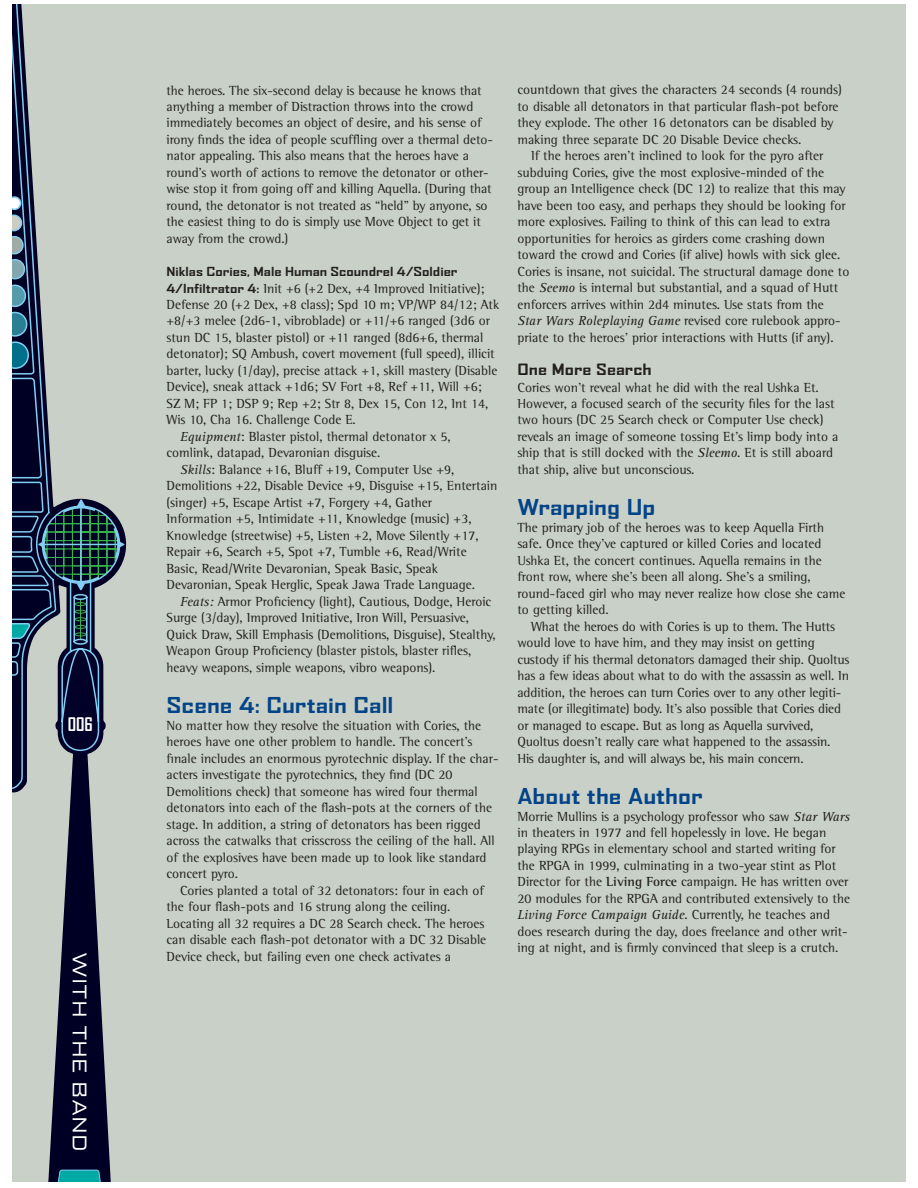
<style>
.page{position:relative;width:918px;height:1188px;background:#fff}
.page>*{position:absolute;margin:0;border:0;box-sizing:border-box;transform-origin:0 0}
.t1{font:700 expanded 21px "Agency FB";color:#034387}
.t2{font:expanded 18px "Agency FB";color:#fff}
.t3{font:700 18px "Agency FB";color:#fff}
.t4{font:700 expanded 15px "Agency FB";color:#231f1f}
.t5{font:13.5px/16.5px "Rotis Semi Serif";color:#231f1f}
.t6{font:italic 13.5px "Rotis Serif";color:#231f1f}
.t7{font:700 expanded 12px "Agency FB";color:#231f1f}
.s1{font-family:"Agency FB";font-weight:700;font-stretch:expanded;font-size:12px}
.s2{font-family:"Rotis Serif";font-style:italic}
.s3{font-weight:700}
.s4{font-family:"Rotis Semi Serif";font-style:normal}
</style>
<div class="page">
<div style="left:12px;top:4px;width:894px;height:1178px;background:#c8d0c7"></div>
<svg style="left:12px;top:4px;width:113px;height:1178px"></svg>
<h2 class="t3" style="left:68px;top:718px;width:27px">006</h2>
<h2 class="t2" style="left:86px;top:952px;width:201px;rotate:90deg">WITH THE BAND</h2>
<p class="t5" style="left:166px;top:83px;width:328px">the heroes. The six-second delay is because he knows that anything a member of Distraction throws into the crowd immediately becomes an object of desire, and his sense of irony finds the idea of people scuffling over a thermal deto&shy;nator appealing. This also means that the heroes have a round’s worth of actions to remove the detonator or other&shy;wise stop it from going off and killing Aquella. (During that round, the detonator is not treated as “held” by anyone, so the easiest thing to do is simply use Move Object to get it away from the crowd.)</p>
<p class="t7" style="left:166px;top:267px;width:293px">Niklas Cories, Male Human Scoundrel 4/Soldier</p>
<p class="t5" style="left:166px;top:281px;width:320px"><span class="s1">4/Infiltrator 4:</span> Init +6 (+2 Dex, +4 Improved Initiative);</p>
<p class="t5" style="left:167px;top:297px;width:334px">Defense 20 (+2 Dex, +8 class); Spd 10 m; VP/WP 84/12; Atk</p>
<p class="t5" style="left:167px;top:314px;width:325px">+8/+3 melee (2d6-1, vibroblade) or +11/+6 ranged (3d6 or</p>
<p class="t5" style="left:167px;top:330px;width:318px">stun DC 15, blaster pistol) or +11 ranged (8d6+6, thermal</p>
<p class="t5" style="left:167px;top:347px;width:330px">detonator); SQ Ambush, covert movement (full speed), illicit</p>
<p class="t5" style="left:167px;top:363px;width:332px">barter, lucky (1/day), precise attack +1, skill mastery (Disable</p>
<p class="t5" style="left:167px;top:380px;width:317px">Device), sneak attack +1d6; SV Fort +8, Ref +11, Will +6;</p>
<p class="t5" style="left:167px;top:396px;width:323px">SZ M; FP 1; DSP 9; Rep +2; Str 8, Dex 15, Con 12, Int 14,</p>
<p class="t5" style="left:167px;top:413px;width:191px">Wis 10, Cha 16. Challenge Code E.</p>
<p class="t5" style="left:180px;top:429px;width:272px"><span class="s2">Equipment</span>: Blaster pistol, thermal detonator x 5,</p>
<p class="t5" style="left:167px;top:446px;width:216px">comlink, datapad, Devaronian disguise.</p>
<p class="t5" style="left:180px;top:462px;width:276px"><span class="s2">Skills</span>: Balance +16, Bluff +19, Computer Use +9,</p>
<p class="t5" style="left:167px;top:479px;width:332px">Demolitions +22, Disable Device +9, Disguise +15, Entertain</p>
<p class="t5" style="left:167px;top:495px;width:267px">(singer) +5, Escape Artist +7, Forgery +4, Gather</p>
<p class="t5" style="left:167px;top:512px;width:307px">Information +5, Intimidate +11, Knowledge (music) +3,</p>
<p class="t5" style="left:167px;top:528px;width:314px">Knowledge (streetwise) +5, Listen +2, Move Silently +17,</p>
<p class="t5" style="left:167px;top:545px;width:302px">Repair +6, Search +5, Spot +7, Tumble +6, Read/Write</p>
<p class="t5" style="left:167px;top:561px;width:273px">Basic, Read/Write Devaronian, Speak Basic, Speak</p>
<p class="t5" style="left:167px;top:578px;width:310px">Devaronian, Speak Herglic, Speak Jawa Trade Language.</p>
<p class="t5" style="left:180px;top:594px;width:313px"><span class="s2">Feats:</span> Armor Proficiency (light), Cautious, Dodge, Heroic</p>
<p class="t5" style="left:167px;top:611px;width:304px">Surge (3/day), Improved Initiative, Iron Will, Persuasive,</p>
<p class="t5" style="left:167px;top:627px;width:331px">Quick Draw, Skill Emphasis (Demolitions, Disguise), Stealthy,</p>
<p class="t5" style="left:167px;top:644px;width:306px">Weapon Group Proficiency (blaster pistols, blaster rifles,</p>
<p class="t5" style="left:167px;top:660px;width:271px">heavy weapons, simple weapons, vibro weapons).</p>
<h1 class="t1" style="left:166px;top:698px;width:228px">Scene 4: Curtain Call</h1>
<p class="t5" style="left:166px;top:718px;width:334px">No matter how they resolve the situation with Cories, the heroes have one other problem to handle. The concert’s finale includes an enormous pyrotechnic display. If the char&shy;acters investigate the pyrotechnics, they find (DC 20<br>Demolitions check) that someone has wired four thermal detonators into each of the flash-pots at the corners of the stage. In addition, a string of detonators has been rigged across the catwalks that crisscross the ceiling of the hall. All of the explosives have been made up to look like standard concert pyro.</p>
<p class="t5" style="left:166px;top:883px;width:321px;text-indent:14px">Cories planted a total of 32 detonators: four in each of the four flash-pots and 16 strung along the ceiling.<br>Locating all 32 requires a DC 28 Search check. The heroes can disable each flash-pot detonator with a DC 32 Disable Device check, but failing even one check activates a</p>
<p class="t5" style="left:518px;top:83px;width:326px">countdown that gives the characters 24 seconds (4 rounds) to disable all detonators in that particular flash-pot before they explode. The other 16 detonators can be disabled by making three separate DC 20 Disable Device checks.</p>
<p class="t5" style="left:518px;top:149px;width:333px;text-indent:14px">If the heroes aren’t inclined to look for the pyro after subduing Cories, give the most explosive-minded of the group an Intelligence check (DC 12) to realize that this may have been too easy, and perhaps they should be looking for more explosives. Failing to think of this can lead to extra opportunities for heroics as girders come crashing down toward the crowd and Cories (if alive) howls with sick glee.<br>Cories is insane, not suicidal. The structural damage done to the <span class="s2">Seemo</span> is internal but substantial, and a squad of Hutt enforcers arrives within 2d4 minutes. Use stats from the <span class="s2">Star Wars Roleplaying Game</span> revised core rulebook appro&shy;priate to the heroes’ prior interactions with Hutts (if any).</p>
<p class="t4" style="left:518px;top:364px;width:136px">One More Search</p>
<p class="t5" style="left:518px;top:380px;width:322px">Cories won’t reveal what he did with the real Ushka Et.<br>However, a focused search of the security files for the last two hours (DC 25 Search check or Computer Use check) reveals an image of someone tossing Et’s limp body into a ship that is still docked with the <span class="s2">Sleemo</span>. Et is still aboard that ship, alive but unconscious.</p>
<h1 class="t1" style="left:518px;top:500px;width:139px">Wrapping Up</h1>
<p class="t5" style="left:518px;top:520px;width:329px">The primary job of the heroes was to keep Aquella Firth safe. Once they’ve captured or killed Cories and located Ushka Et, the concert continues. Aquella remains in the front row, where she’s been all along. She’s a smiling, round-faced girl who may never realize how close she came to getting killed.</p>
<p class="t5" style="left:518px;top:619px;width:333px;text-indent:14px">What the heroes do with Cories is up to them. The Hutts would love to have him, and they may insist on getting custody if his thermal detonators damaged their ship. Quoltus has a few ideas about what to do with the assassin as well. In addition, the heroes can turn Cories over to any other legiti&shy;mate (or illegitimate) body. It’s also possible that Cories died or managed to escape. But as long as Aquella survived, Quoltus doesn’t really care what happened to the assassin.<br>His daughter is, and will always be, his main concern.</p>
<h1 class="t1" style="left:518px;top:789px;width:187px">About the Author</h1>
<p class="t5" style="left:518px;top:809px;width:334px">Morrie Mullins is a psychology professor who saw <span class="s2">Star Wars </span>in theaters in 1977 and fell hopelessly in love. He began playing RPGs in elementary school and started writing for the RPGA in 1999, culminating in a two-year stint as Plot Director for the <span class="s3">Living Force</span> campaign. He has written over 20 modules for the RPGA and contributed extensively to the</p>
<p class="t6" style="left:518px;top:910px;width:314px">Living Force Campaign Guide<span class="s4">. Currently, he teaches and</span></p>
<p class="t5" style="left:518px;top:924px;width:332px">does research during the day, does freelance and other writ-</p>
<p class="t5" style="left:518px;top:941px;width:323px">ing at night, and is firmly convinced that sleep is a crutch.</p>
</div>
